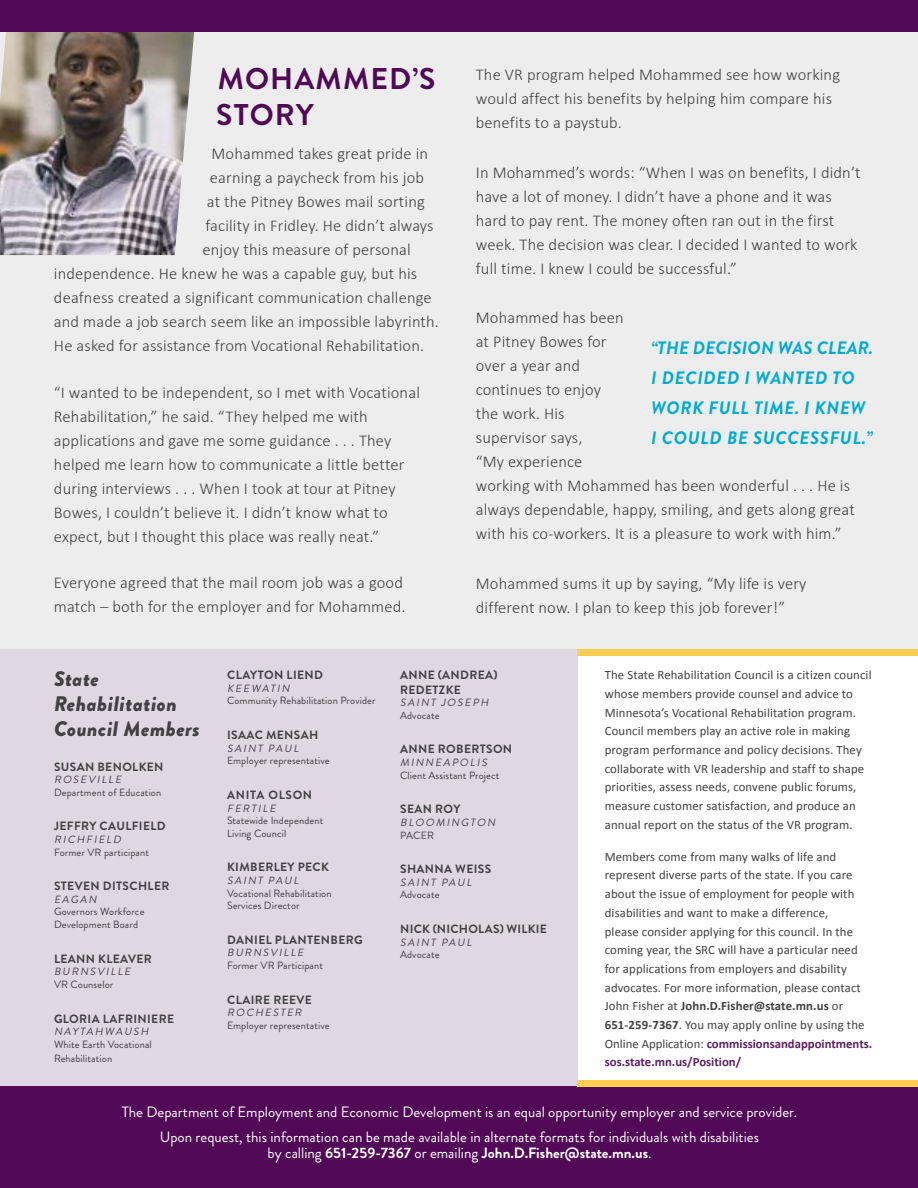
<style>
.page{position:relative;width:918px;height:1188px;background:#fff}
.page>*{position:absolute;margin:0;border:0;box-sizing:border-box;transform-origin:0 0}
.t1{font:700 30px/36px "Brandon Grotesque";letter-spacing:.04em;color:#510856}
.Column_Head{font:italic 900 21px/25.2px "Brandon Grotesque";letter-spacing:.025em;color:#414042}
.Photo_Caption{font:italic 700 18px/30px "Brandon Grotesque";letter-spacing:.04em;color:#00accd}
.t2{font:300 16.5px/24px "Calibri";letter-spacing:.01em;color:#414042}
.t3{font:15px/16.5px "Brandon Grotesque";color:#fff;text-align:center}
.Back_Cover_-_SRC_Tex{font:12.75px/18.8px "Calibri";letter-spacing:.01em;color:#414042}
.t4{font:700 12px/14.4px "Brandon Grotesque";letter-spacing:.03em;color:#414042}
.t5{font:700 12px "Brandon Grotesque";letter-spacing:.06em;color:#414042}
.t6{font:10.5px/12.6px "Brandon Grotesque";letter-spacing:.01em;color:#414042}
.t7{font:italic 10.5px/12.6px "Brandon Grotesque";color:#414042}
.s1{font-style:italic}
.s2{font-style:normal}
.s3{font-weight:700}
.s4{font-weight:700;color:#5c2361}
</style>
<div class="page">
<div style="left:0;top:649px;width:578px;height:438px;background:#dfd7e2"></div>
<div style="left:0;top:1087px;width:918px;height:101px;background:#510856"></div>
<div style="left:0;top:32px;width:918px;height:617px;background:#ebebec"></div>
<div style="left:578px;top:649px;width:340px;height:6px;background:#ffce51"></div>
<div style="left:578px;top:1080px;width:340px;height:7px;background:#ffce51"></div>
<img style="left:0;top:32px;width:195px;height:223px">
<div style="left:0;top:0;width:918px;height:32px;background:#510856"></div>
<p class="t1" style="left:216px;top:61px;width:221px">MOHAMMED’S<br>STORY</p>
<p class="t2" style="left:212px;top:141px;width:218px">Mohammed takes great pride in</p>
<p class="t2" style="left:210px;top:165px;width:216px">earning a paycheck from his job</p>
<p class="t2" style="left:207px;top:189px;width:219px">at the Pitney Bowes mail sorting</p>
<p class="t2" style="left:205px;top:213px;width:230px">facility in Fridley. He didn’t always</p>
<p class="t2" style="left:202px;top:237px;width:210px">enjoy this measure of personal</p>
<p class="t2" style="left:54px;top:261px;width:365px">independence. He knew he was a capable guy, but his</p>
<p class="t2" style="left:54px;top:285px;width:379px">deafness created a significant communication challenge</p>
<p class="t2" style="left:54px;top:309px;width:387px">and made a job search seem like an impossible labyrinth.</p>
<p class="t2" style="left:54px;top:333px;width:372px">He asked for assistance from Vocational Rehabilitation.</p>
<p class="t2" style="left:54px;top:379px;width:367px">“I wanted to be independent, so I met with Vocational Rehabilitation,” he said. “They helped me with applications and gave me some guidance . . . They helped me learn how to communicate a little better during interviews . . . When I took at tour at Pitney Bowes, I couldn’t believe it. I didn’t know what to expect, but I thought this place was really neat.”</p>
<p class="t2" style="left:54px;top:570px;width:353px">Everyone agreed that the mail room job was a good match – both for the employer and for Mohammed.</p>
<p class="t2" style="left:476px;top:62px;width:366px">The VR program helped Mohammed see how working would affect his benefits by helping him compare his benefits to a paystub.</p>
<p class="t2" style="left:476px;top:159px;width:386px">In Mohammed’s words: “When I was on benefits, I didn’t have a lot of money. I didn’t have a phone and it was hard to pay rent. The money often ran out in the first week. The decision was clear. I decided I wanted to work full time. I knew I could be successful.”</p>
<p class="t2" style="left:476px;top:305px;width:380px">Mohammed has been<br>at Pitney Bowes for<br>over a year and<br>continues to enjoy<br>the work. His<br>supervisor says,<br>“My experience<br>working with Mohammed has been wonderful . . . He is always dependable, happy, smiling, and gets along great with his co-workers. It is a pleasure to work with him.”</p>
<p class="t2" style="left:476px;top:570px;width:332px">Mohammed sums it up by saying, “My life is very different now. I plan to keep this job forever!”</p>
<p class="Photo_Caption" style="left:651px;top:333px;width:224px">“THE DECISION WAS CLEAR.<br>I DECIDED I WANTED TO<br>WORK FULL TIME. I KNEW<br>I COULD BE SUCCESSFUL.”</p>
<p class="Column_Head" style="left:54px;top:666px;width:147px">State<br>Rehabilitation<br>Council Members</p>
<p class="t4" style="left:54px;top:759px;width:111px">SUSAN BENOLKEN</p>
<p class="t6" style="left:54px;top:773px;width:109px"><span class="s1">ROSEVILLE<br></span>Department of Education</p>
<p class="t4" style="left:54px;top:819px;width:113px">JEFFRY CAULFIELD</p>
<p class="t6" style="left:54px;top:833px;width:97px"><span class="s1">RICHFIELD<br></span>Former VR participant</p>
<p class="t4" style="left:54px;top:879px;width:117px">STEVEN DITSCHLER</p>
<p class="t6" style="left:54px;top:893px;width:92px"><span class="s1">EAGAN<br></span>Governors Workforce<br>Development Board</p>
<p class="t4" style="left:54px;top:952px;width:99px">LEANN KLEAVER</p>
<p class="t6" style="left:54px;top:966px;width:81px"><span class="s1">BURNSVILLE<br></span>VR Counselor</p>
<p class="t4" style="left:54px;top:1011px;width:122px">GLORIA LAFRINIERE</p>
<p class="t6" style="left:54px;top:1025px;width:99px"><span class="s1">NAYTAHWAUSH<br></span>White Earth Vocational</p>
<p class="t6" style="left:54px;top:1052px;width:60px">Rehabilitation</p>
<p class="t4" style="left:227px;top:668px;width:97px">CLAYTON LIEND</p>
<p class="t6" style="left:227px;top:682px;width:150px"><span class="s1">KEEWATIN<br></span>Community Rehabilitation Provider</p>
<p class="t4" style="left:227px;top:728px;width:93px">ISAAC MENSAH</p>
<p class="t6" style="left:227px;top:742px;width:104px"><span class="s1">SAINT PAUL<br></span>Employer representative</p>
<p class="t5" style="left:227px;top:786px;width:87px">ANITA OLSON</p>
<p class="t6" style="left:227px;top:802px;width:98px"><span class="s1">FERTILE<br></span>Statewide Independent<br>Living Council</p>
<p class="t4" style="left:227px;top:860px;width:103px">KIMBERLEY PECK</p>
<p class="t6" style="left:227px;top:874px;width:106px"><span class="s1">SAINT PAUL<br></span>Vocational Rehabilitation<br>Services Director</p>
<p class="t4" style="left:227px;top:933px;width:137px">DANIEL PLANTENBERG</p>
<p class="t6" style="left:227px;top:947px;width:97px"><span class="s1">BURNSVILLE<br></span>Former VR Participant</p>
<p class="t4" style="left:227px;top:993px;width:86px">CLAIRE REEVE</p>
<p class="t6" style="left:227px;top:1007px;width:104px"><span class="s1">ROCHESTER<br></span>Employer representative</p>
<p class="t4" style="left:400px;top:668px;width:99px">ANNE (ANDREA)<br>REDETZKE</p>
<p class="t7" style="left:400px;top:696px;width:92px">SAINT JOSEPH<br><span class="s2">Advocate</span></p>
<p class="t4" style="left:400px;top:742px;width:114px">ANNE ROBERTSON</p>
<p class="t6" style="left:400px;top:756px;width:101px"><span class="s1">MINNEAPOLIS<br></span>Client Assistant Project</p>
<p class="t4" style="left:400px;top:802px;width:62px">SEAN ROY</p>
<p class="t7" style="left:400px;top:816px;width:99px">BLOOMINGTON<br><span class="s2">PACER</span></p>
<p class="t4" style="left:400px;top:862px;width:93px">SHANNA WEISS</p>
<p class="t7" style="left:400px;top:876px;width:76px">SAINT PAUL<br><span class="s2">Advocate</span></p>
<p class="t4" style="left:400px;top:922px;width:148px">NICK (NICHOLAS) WILKIE</p>
<p class="t7" style="left:400px;top:936px;width:76px">SAINT PAUL<br><span class="s2">Advocate</span></p>
<p class="Back_Cover_-_SRC_Tex" style="left:605px;top:665px;width:268px">The State Rehabilitation Council is a citizen council whose members provide counsel and advice to Minnesota’s Vocational Rehabilitation program.<br>Council members play an active role in making program performance and policy decisions. They collaborate with VR leadership and staff to shape priorities, assess needs, convene public forums, measure customer satisfaction, and produce an annual report on the status of the VR program.</p>
<p class="Back_Cover_-_SRC_Tex" style="left:605px;top:847px;width:269px">Members come from many walks of life and represent diverse parts of the state. If you care about the issue of employment for people with disabilities and want to make a difference,<br>please consider applying for this council. In the coming year, the SRC will have a particular need for applications from employers and disability advocates. For more information, please contact John Fisher at <span class="s3">John.D.Fisher@state.mn.us</span> or <span class="s3">651-259-7367</span>. You may apply online by using the Online Application: <span class="s4">commissionsandappointments. sos.state.mn.us/Position/</span></p>
<p class="t3" style="left:122px;top:1104px;width:677px">The Department of Employment and Economic Development is an equal opportunity employer and service provider.</p>
<p class="t3" style="left:160px;top:1129px;width:601px">Upon request, this information can be made available in alternate formats for individuals with disabilities by calling <span class="s3">651-259-7367</span> or emailing <span class="s3">John.D.Fisher@state.mn.us</span>.</p>
</div>
